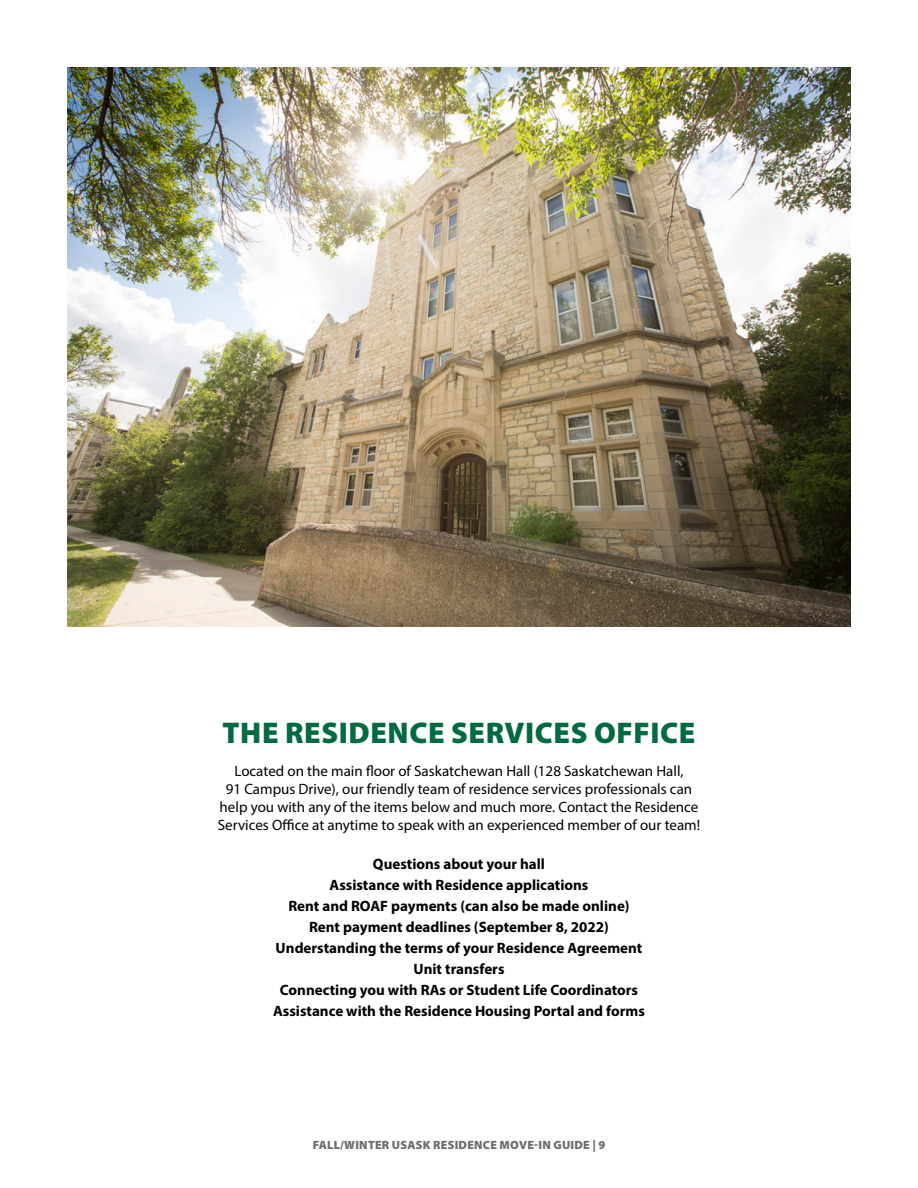
<style>
.page{position:relative;width:918px;height:1188px;background:#fff}
.page>*{position:absolute;margin:0;border:0;box-sizing:border-box;transform-origin:0 0}
.t1{font:900 30px "Myriad Pro";letter-spacing:.02em;color:#006a40}
.t2{font:700 15px/21px "Myriad Pro";color:#000;text-align:center}
.t3{font:15px/18px "Myriad Pro";color:#000;text-align:center}
.t4{font:900 12px "Myriad Pro";letter-spacing:.02em;color:#6d6e71}
</style>
<div class="page">
<img style="left:68px;top:68px;width:782px;height:558px">
<h1 class="t1" style="left:223px;top:712px;width:474px">THE RESIDENCE SERVICES OFFICE</h1>
<p class="t3" style="left:218px;top:762px;width:484px">Located on the main floor of Saskatchewan Hall (128 Saskatchewan Hall,<br>91 Campus Drive), our friendly team of residence services professionals can help you with any of the items below and much more. Contact the Residence Services Office at anytime to speak with an experienced member of our team!</p>
<p class="t2" style="left:273px;top:853px;width:373px">Questions about your hall<br>Assistance with Residence applications<br>Rent and ROAF payments (can also be made online)<br>Rent payment deadlines (September 8, 2022)<br>Understanding the terms of your Residence Agreement Unit transfers<br>Connecting you with RAs or Student Life Coordinators Assistance with the Residence Housing Portal and forms</p>
<p class="t4" style="left:313px;top:1137px;width:294px">FALL/WINTER USASK RESIDENCE MOVE-IN GUIDE | 9</p>
</div>
